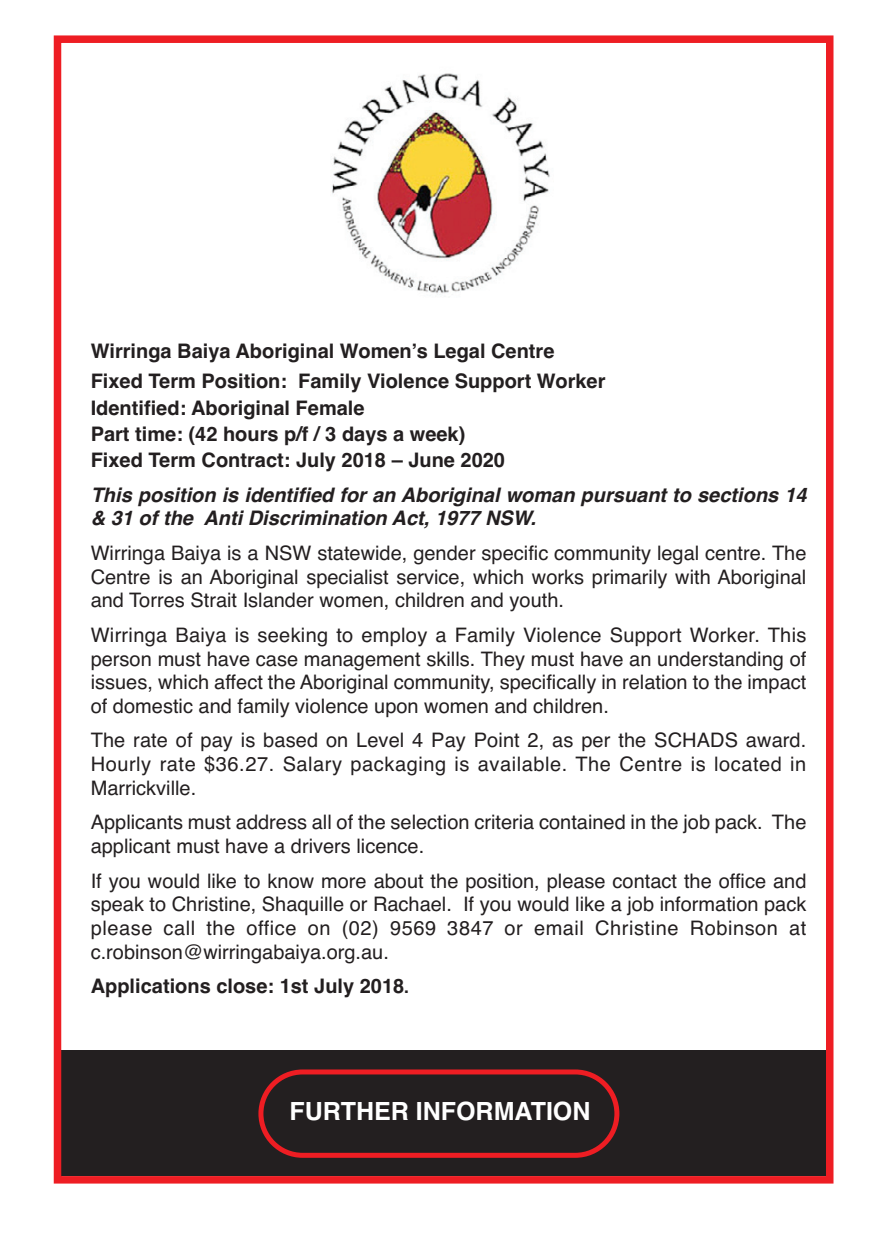
<style>
.page{position:relative;width:889px;height:1238px;background:#fff}
.page>*{position:absolute;margin:0;border:0;box-sizing:border-box;transform-origin:0 0}
.t1{font:700 25px "Helvetica";color:#fff}
.t2{font:20px/23.8px "Helvetica";color:#231f20;text-align:justify}
.t3{font:700 20px/26.2px "Helvetica";color:#231f20}
.t4{font:italic 700 20px/23.8px "Helvetica";color:#231f20}
.s1{font-size:17.5px}
</style>
<div class="page">
<div style="left:54px;top:1049px;width:779px;height:126px;background:#231f20"></div>
<svg style="left:258px;top:1069px;width:361px;height:88px"></svg>
<div style="left:54px;top:35px;width:779px;height:1148px;border:8px solid #ee1d23"></div>
<img style="left:332px;top:73px;width:218px;height:222px">
<p class="t3" style="left:91px;top:337px;width:516px;line-height:30.8px">Wirringa Baiya Aboriginal Women’s Legal Centre<br>Fixed Term Position: Family Violence Support Worker</p>
<p class="t3" style="left:91px;top:396px;width:416px">Identified: Aboriginal Female<br>Part time: (42 hours p/f / 3 days a week)<br>Fixed Term Contract: July 2018 – June 2020</p>
<p class="t4" style="left:91px;top:484px;width:717px">This position is identified for an Aboriginal woman pursuant to sections 14 &amp; 31 of the Anti Discrimination Act, 1977 NSW.</p>
<p class="t2" style="left:91px;top:542px;width:717px">Wirringa Baiya is a NSW statewide, gender specific community legal centre. The Centre is an Aboriginal specialist service, which works primarily with Aboriginal and Torres Strait Islander women, children and youth.</p>
<p class="t2" style="left:91px;top:624px;width:717px">Wirringa Baiya is seeking to employ a Family Violence Support Worker. This person must have case management skills. They must have an understanding of issues, which affect the Aboriginal community, specifically in relation to the impact of domestic and family violence upon women and children.</p>
<p class="t2" style="left:91px;top:730px;width:717px">The rate of pay is based on Level 4 Pay Point 2, as per the SCHADS award.<br>Hourly rate $36.27. Salary packaging is available. The Centre is located in Marrickville.</p>
<p class="t2" style="left:91px;top:812px;width:717px">Applicants must address all of the selection criteria contained in the job pack. The applicant must have a drivers licence.</p>
<p class="t2" style="left:91px;top:870px;width:717px">If you would like to know more about the position, please contact the office and speak to Christine, Shaquille or Rachael. If you would like a job information pack please call the office on (02) 9569 3847 or email Christine Robinson at c.robinson@wirringabaiya.org.au.</p>
<p class="t3" style="left:91px;top:974px;width:320px">Applications close: 1st July 2018<span class="s1">.</span></p>
<p class="t1" style="left:289px;top:1101px;width:302px">FURTHER INFORMATION</p>
</div>
